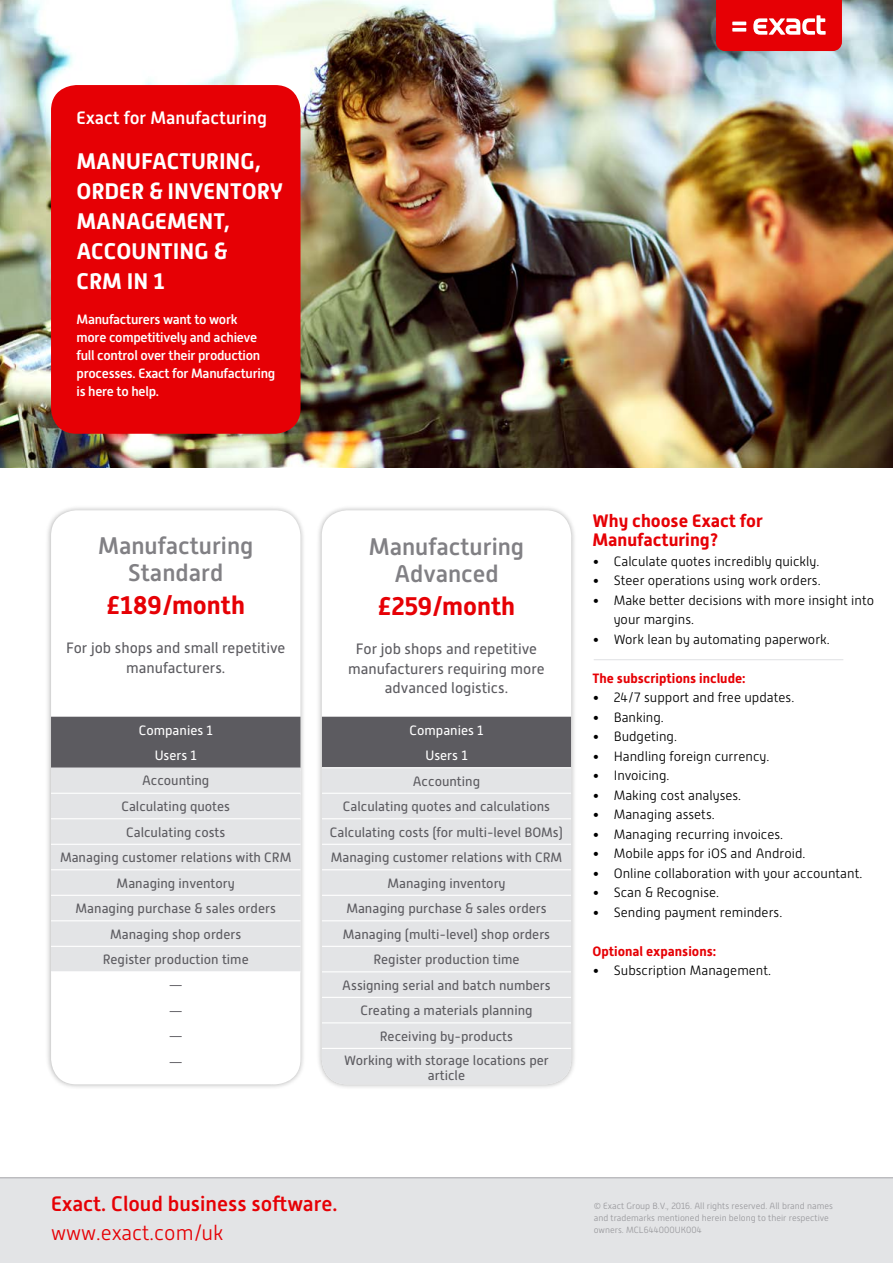
<style>
.page{position:relative;width:893px;height:1263px;background:#fff}
.page>*{position:absolute;margin:0;border:0;box-sizing:border-box;transform-origin:0 0}
.t1{font:700 25.5px "Alwyn New";color:#e60005}
.t2{font:500 24px/27px "Alwyn New";color:#818084;text-align:center}
.t3{font:700 22.5px/30px "Alwyn New";color:#fff}
.t4{font:500 21px "Alwyn New";color:#e60005}
.t5{font:300 21px "Alwyn New";color:#e60005}
.t6{font:700 18px/19.5px "Alwyn New";color:#e60005}
.t7{font:500 18px "Alwyn New";color:#fff}
.t8{font:15px/19.5px "Alwyn New";color:#5c5b60;text-align:center}
.t9{font:13.5px/25.3px "Alwyn New";color:#5c5b60;text-align:center}
.t10{font:300 13.5px/19.5px "Alwyn New";color:#000}
.t11{font:500 13.5px/18px "Alwyn New";letter-spacing:-.02em;color:#fff}
.t12{font:700 13.5px "Alwyn New";color:#e60005}
.t13{font:13.5px/25.2px "Alwyn New";color:#fff;text-align:center}
.t14{font:12px/25.3px "Alwyn New";color:#5c5b60;text-align:justify}
.t15{font:300 9px/12px "Alwyn New";color:#98989c}
</style>
<div class="page">
<div style="left:0;top:1177px;width:893px;height:86px;background:#e3e4e6"></div>
<img style="left:0;top:0;width:893px;height:468px">
<div style="left:51px;top:85px;width:249px;height:349px;background:#e60005;border-radius:26px"></div>
<div style="left:45px;top:504px;width:261px;height:586px;background:#000;opacity:.3"></div>
<div style="left:51px;top:510px;width:249px;height:574px;background:#fff;border-radius:26px"></div>
<div style="left:316px;top:504px;width:261px;height:586px;background:#000;opacity:.3"></div>
<div style="left:322px;top:510px;width:249px;height:574px;background:#fff;border-radius:26px"></div>
<svg style="left:322px;top:717px;width:249px;height:152px;background:#b5b5b8"></svg>
<div style="left:322px;top:870px;width:249px;height:214px;background:#e3e4e6"></div>
<hr style="left:322px;top:767px;width:249px;height:1px;background:#fff">
<hr style="left:322px;top:793px;width:249px;height:1px;background:#fff">
<hr style="left:322px;top:895px;width:249px;height:1px;background:#fff">
<hr style="left:322px;top:920px;width:249px;height:1px;background:#fff">
<hr style="left:322px;top:946px;width:249px;height:1px;background:#fff">
<hr style="left:322px;top:971px;width:249px;height:1px;background:#fff">
<hr style="left:322px;top:997px;width:249px;height:1px;background:#fff">
<hr style="left:322px;top:1022px;width:249px;height:1px;background:#fff">
<hr style="left:322px;top:1048px;width:249px;height:1px;background:#fff">
<hr style="left:322px;top:818px;width:249px;height:1px;background:#fff">
<hr style="left:322px;top:844px;width:249px;height:1px;background:#fff">
<svg style="left:716px;top:0;width:126px;height:51px;background:#e82024"></svg>
<hr style="left:594px;top:659px;width:249px;height:1px;background:#e3e4e6">
<hr style="left:51px;top:794px;width:250px;height:1px;background:#fff">
<hr style="left:51px;top:819px;width:250px;height:1px;background:#fff">
<hr style="left:51px;top:769px;width:250px;height:2px;background:#fff">
<svg style="left:51px;top:717px;width:249px;height:254px;background:#c7c8ca"></svg>
<hr style="left:51px;top:793px;width:249px;height:1px;background:#fff">
<hr style="left:51px;top:869px;width:249px;height:1px;background:#fff">
<hr style="left:51px;top:895px;width:249px;height:1px;background:#fff">
<hr style="left:51px;top:920px;width:249px;height:1px;background:#fff">
<hr style="left:51px;top:946px;width:249px;height:1px;background:#fff">
<hr style="left:51px;top:818px;width:249px;height:1px;background:#fff">
<hr style="left:51px;top:844px;width:249px;height:1px;background:#fff">
<h3 class="t7" style="left:77px;top:108px;width:192px">Exact for Manufacturing</h3>
<h3 class="t3" style="left:77px;top:146px;width:208px">MANUFACTURING,<br>ORDER &amp; INVENTORY<br>MANAGEMENT,<br>ACCOUNTING &amp;<br>CRM IN 1</h3>
<p class="t11" style="left:77px;top:310px;width:200px">Manufacturers want to work<br>more competitively and achieve full control over their production processes. Exact for Manufacturing is here to help.</p>
<h2 class="t2" style="left:98px;top:532px;width:157px">Manufacturing<br>Standard</h2>
<h1 class="t1" style="left:107px;top:590px;width:140px">£189/month</h1>
<p class="t8" style="left:66px;top:638px;width:221px">For job shops and small repetitive manufacturers.</p>
<p class="t13" style="left:139px;top:717px;width:76px">Companies 1<br>Users 1</p>
<p class="t9" style="left:60px;top:768px;width:233px">Accounting<br>Calculating quotes<br>Calculating costs<br>Managing customer relations with CRM<br>Managing inventory<br>Managing purchase &amp; sales orders<br>Managing shop orders<br>Register production time</p>
<p class="t14" style="left:170px;top:973px;width:13px">— — — —</p>
<h2 class="t2" style="left:369px;top:533px;width:157px">Manufacturing<br>Advanced</h2>
<h1 class="t1" style="left:378px;top:591px;width:139px">£259/month</h1>
<p class="t8" style="left:348px;top:639px;width:198px">For job shops and repetitive manufacturers requiring more advanced logistics.</p>
<p class="t13" style="left:409px;top:717px;width:76px">Companies 1<br>Users 1</p>
<p class="t9" style="left:330px;top:768px;width:235px">Accounting<br>Calculating quotes and calculations<br>Calculating costs (for multi-level BOMs)<br>Managing customer relations with CRM<br>Managing inventory<br>Managing purchase &amp; sales orders<br>Managing (multi-level) shop orders<br>Register production time<br>Assigning serial and batch numbers<br>Creating a materials planning<br>Receiving by-products<br>Working with storage locations per</p>
<p class="t9" style="left:428px;top:1063px;width:39px">article</p>
<h3 class="t6" style="left:592px;top:511px;width:172px">Why choose Exact for<br>Manufacturing?</h3>
<p class="t10" style="left:592px;top:551px;width:228px">• Calculate quotes incredibly quickly.</p>
<p class="t10" style="left:592px;top:571px;width:230px">• Steer operations using work orders.</p>
<p class="t10" style="left:614px;top:590px;width:262px;text-indent:-21px">• Make better decisions with more insight into your margins.</p>
<p class="t10" style="left:592px;top:629px;width:239px">• Work lean by automating paperwork.</p>
<p class="t12" style="left:592px;top:670px;width:155px">The subscriptions include:</p>
<p class="t10" style="left:592px;top:688px;width:203px">• 24/7 support and free updates.</p>
<p class="t10" style="left:592px;top:707px;width:73px">• Banking.</p>
<p class="t10" style="left:592px;top:727px;width:86px">• Budgeting.</p>
<p class="t10" style="left:592px;top:746px;width:178px">• Handling foreign currency.</p>
<p class="t10" style="left:592px;top:766px;width:79px">• Invoicing.</p>
<p class="t10" style="left:592px;top:785px;width:150px">• Making cost analyses.</p>
<p class="t10" style="left:592px;top:805px;width:124px">• Managing assets.</p>
<p class="t10" style="left:592px;top:824px;width:192px">• Managing recurring invoices.</p>
<p class="t10" style="left:592px;top:844px;width:214px">• Mobile apps for iOS and Android.</p>
<p class="t10" style="left:592px;top:863px;width:271px">• Online collaboration with your accountant.</p>
<p class="t10" style="left:592px;top:883px;width:128px">• Scan &amp; Recognise.</p>
<p class="t10" style="left:592px;top:902px;width:191px">• Sending payment reminders.</p>
<p class="t12" style="left:592px;top:943px;width:125px">Optional expansions:</p>
<p class="t10" style="left:592px;top:961px;width:180px">• Subscription Management.</p>
<h3 class="t4" style="left:51px;top:1192px;width:288px">Exact. Cloud business software.</h3>
<h3 class="t5" style="left:51px;top:1221px;width:174px">www.exact.com/uk</h3>
<p class="t15" style="left:594px;top:1200px;width:241px">© Exact Group B.V., 2016. All rights reserved. All brand names and trademarks mentioned herein belong to their respective owners. MCL644000UK004</p>
</div>
